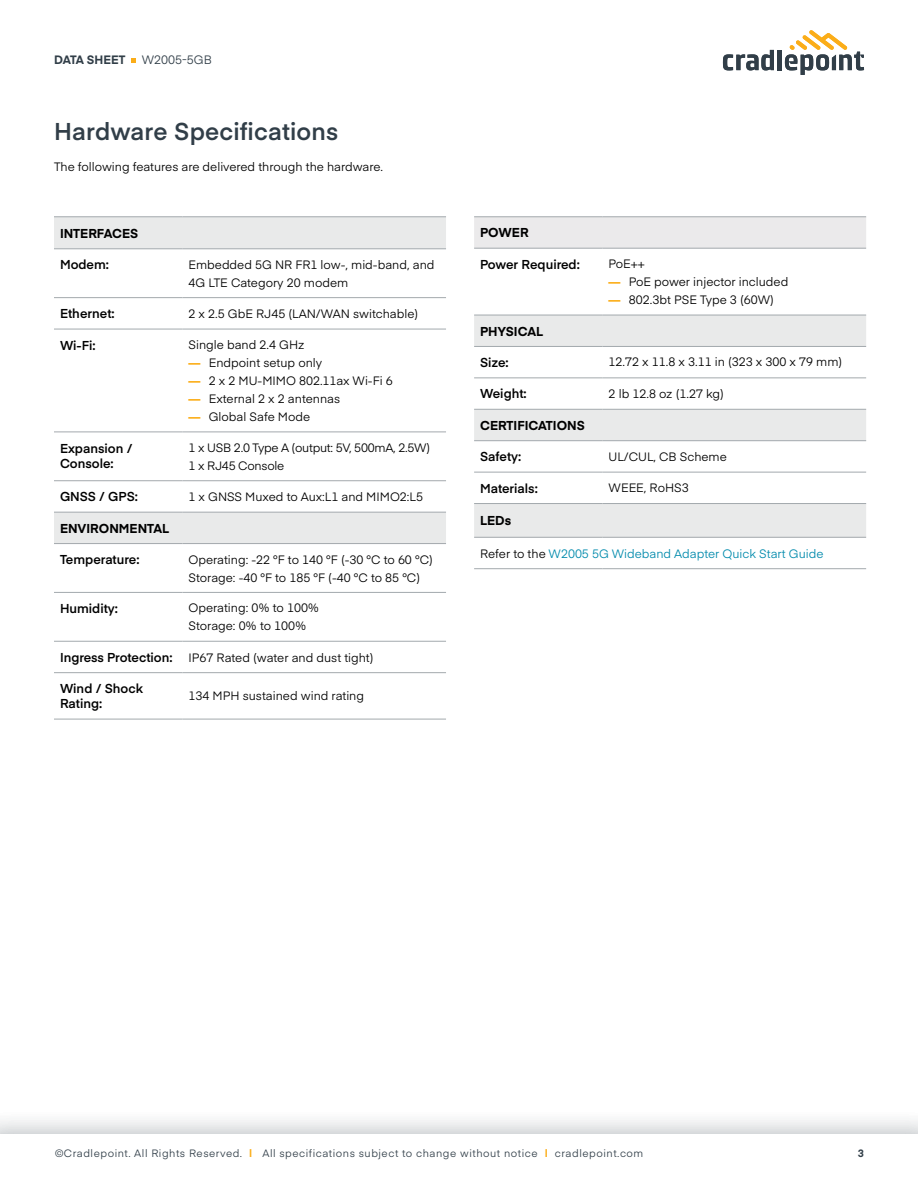
<style>
.page{position:relative;width:918px;height:1188px;background:#fff}
.page>*{position:absolute;margin:0;border:0;box-sizing:border-box;transform-origin:0 0}
.t1{font:600 24px "Eina 01";letter-spacing:.005em;color:#313e48}
.t2{font:600 12.75px/15px "Eina 01";color:#000}
.t3{font:700 12.75px "Eina 01";color:#000}
.t4{font:12px/18px "Eina 01";color:#000}
.t5{font:12px/18px "Eina 01";letter-spacing:-.02em;color:#000}
.t6{font:12px "Eina 01";color:#008aac}
.t7{font:700 12px "Eina 01";color:#313e48}
.t8{font:12px "Eina 01";color:#313e48}
.t9{font:10.5px "Eina 01";letter-spacing:.05em;color:#313e48}
.t10{font:700 10.5px "Eina 01";color:#313e48}
.s1{font-weight:700;color:#fbad18}
.s2{font-weight:600;font-size:12.75px}
.s3{color:#000}
</style>
<div class="page">
<svg style="left:131px;top:58px;width:5px;height:5px"></svg>
<svg style="left:54px;top:217px;width:392px;height:326px"></svg>
<hr style="left:54px;top:248px;width:129px;height:1px;background:#a3a9ad">
<hr style="left:183px;top:248px;width:263px;height:1px;background:#a3a9ad">
<hr style="left:54px;top:297px;width:129px;height:1px;background:#a3a9ad">
<hr style="left:183px;top:297px;width:263px;height:1px;background:#a3a9ad">
<hr style="left:54px;top:329px;width:129px;height:1px;background:#a3a9ad">
<hr style="left:183px;top:329px;width:263px;height:1px;background:#a3a9ad">
<hr style="left:54px;top:432px;width:129px;height:1px;background:#a3a9ad">
<hr style="left:183px;top:432px;width:263px;height:1px;background:#a3a9ad">
<hr style="left:54px;top:480px;width:129px;height:1px;background:#a3a9ad">
<hr style="left:183px;top:480px;width:263px;height:1px;background:#a3a9ad">
<hr style="left:54px;top:512px;width:129px;height:1px;background:#a3a9ad">
<hr style="left:183px;top:512px;width:263px;height:1px;background:#a3a9ad">
<hr style="left:54px;top:543px;width:129px;height:1px;background:#a3a9ad">
<hr style="left:183px;top:543px;width:263px;height:1px;background:#a3a9ad">
<hr style="left:54px;top:592px;width:129px;height:1px;background:#a3a9ad">
<hr style="left:183px;top:592px;width:263px;height:1px;background:#a3a9ad">
<hr style="left:183px;top:641px;width:263px;height:1px;background:#a3a9ad">
<hr style="left:183px;top:672px;width:263px;height:1px;background:#a3a9ad">
<hr style="left:54px;top:719px;width:129px;height:1px;background:#a3a9ad">
<hr style="left:183px;top:719px;width:263px;height:1px;background:#a3a9ad">
<hr style="left:54px;top:641px;width:129px;height:1px;background:#a3a9ad">
<hr style="left:54px;top:672px;width:129px;height:1px;background:#a3a9ad">
<hr style="left:54px;top:216px;width:129px;height:1px;background:#a3a9ad">
<hr style="left:183px;top:216px;width:263px;height:1px;background:#a3a9ad">
<div style="left:0;top:1109px;width:918px;height:79px;background:#313e48;opacity:.22"></div>
<div style="left:0;top:1134px;width:918px;height:54px;background:#fff"></div>
<svg style="left:723px;top:50px;width:51px;height:20px"></svg>
<hr style="left:778px;top:50px;width:4px;height:20px;background:#313e48">
<svg style="left:785px;top:30px;width:79px;height:45px"></svg>
<div style="left:474px;top:217px;width:392px;height:31px;background:#ebeaeb"></div>
<svg style="left:474px;top:316px;width:392px;height:221px"></svg>
<hr style="left:474px;top:440px;width:129px;height:1px;background:#a3a9ad">
<hr style="left:603px;top:440px;width:263px;height:1px;background:#a3a9ad">
<hr style="left:474px;top:472px;width:129px;height:1px;background:#a3a9ad">
<hr style="left:603px;top:472px;width:263px;height:1px;background:#a3a9ad">
<hr style="left:474px;top:503px;width:129px;height:1px;background:#a3a9ad">
<hr style="left:603px;top:503px;width:263px;height:1px;background:#a3a9ad">
<hr style="left:474px;top:216px;width:129px;height:1px;background:#a3a9ad">
<hr style="left:603px;top:216px;width:263px;height:1px;background:#a3a9ad">
<hr style="left:474px;top:248px;width:129px;height:1px;background:#a3a9ad">
<hr style="left:603px;top:248px;width:263px;height:1px;background:#a3a9ad">
<hr style="left:474px;top:315px;width:129px;height:1px;background:#a3a9ad">
<hr style="left:603px;top:315px;width:263px;height:1px;background:#a3a9ad">
<hr style="left:474px;top:346px;width:129px;height:1px;background:#a3a9ad">
<hr style="left:603px;top:346px;width:263px;height:1px;background:#a3a9ad">
<hr style="left:474px;top:377px;width:129px;height:1px;background:#a3a9ad">
<hr style="left:603px;top:377px;width:263px;height:1px;background:#a3a9ad">
<hr style="left:474px;top:409px;width:129px;height:1px;background:#a3a9ad">
<hr style="left:603px;top:409px;width:263px;height:1px;background:#a3a9ad">
<hr style="left:474px;top:537px;width:129px;height:1px;background:#a3a9ad">
<hr style="left:603px;top:537px;width:263px;height:1px;background:#a3a9ad">
<hr style="left:474px;top:568px;width:129px;height:1px;background:#a3a9ad">
<hr style="left:603px;top:568px;width:263px;height:1px;background:#a3a9ad">
<p class="t7" style="left:54px;top:51px;width:73px">DATA SHEET</p>
<p class="t8" style="left:142px;top:51px;width:72px">W2005-5GB</p>
<h1 class="t1" style="left:54px;top:114px;width:286px">Hardware Specifications</h1>
<p class="t4" style="left:54px;top:157px;width:331px">The following features are delivered through the hardware.</p>
<p class="t3" style="left:60px;top:224px;width:80px">INTERFACES</p>
<p class="t2" style="left:60px;top:257px;width:51px">Modem:</p>
<p class="t4" style="left:189px;top:255px;width:248px">Embedded 5G NR FR1 low-, mid-band, and<br>4G LTE Category 20 modem</p>
<p class="t2" style="left:60px;top:305px;width:56px">Ethernet:</p>
<p class="t4" style="left:189px;top:304px;width:231px">2 x 2.5 GbE RJ45 (LAN/WAN switchable)</p>
<p class="t2" style="left:60px;top:337px;width:37px">Wi-Fi:</p>
<p class="t4" style="left:189px;top:335px;width:118px">Single band 2.4 GHz</p>
<p class="t4" style="left:189px;top:353px;width:135px"><span class="s1">—</span> Endpoint setup only</p>
<p class="t4" style="left:189px;top:371px;width:206px"><span class="s1">—</span> 2 x 2 MU-MIMO 802.11ax Wi-Fi 6</p>
<p class="t4" style="left:189px;top:389px;width:153px"><span class="s1">—</span> External 2 x 2 antennas</p>
<p class="t4" style="left:189px;top:407px;width:123px"><span class="s1">—</span> Global Safe Mode</p>
<p class="t2" style="left:60px;top:440px;width:74px">Expansion /<br>Console:</p>
<p class="t5" style="left:189px;top:438px;width:243px">1 x USB 2.0 Type A (output: 5V, 500mA, 2.5W)<br>1 x RJ45 Console</p>
<p class="t2" style="left:60px;top:489px;width:80px">GNSS / GPS:</p>
<p class="t4" style="left:189px;top:487px;width:236px">1 x GNSS Muxed to Aux:L1 and MIMO2:L5</p>
<p class="t3" style="left:60px;top:519px;width:111px">ENVIRONMENTAL</p>
<p class="t2" style="left:60px;top:551px;width:81px">Temperature:</p>
<p class="t4" style="left:189px;top:549px;width:246px">Operating: -22 °F to 140 °F (-30 °C to 60 °C)<br>Storage: -40 °F to 185 °F (-40 °C to 85 °C)</p>
<p class="t2" style="left:60px;top:600px;width:60px">Humidity:</p>
<p class="t4" style="left:189px;top:598px;width:132px">Operating: 0% to 100%<br>Storage: 0% to 100%</p>
<p class="t4" style="left:60px;top:647px;width:315px"><span class="s2">Ingress Protection:</span> IP67 Rated (water and dust tight)</p>
<p class="t2" style="left:60px;top:680px;width:84px">Wind / Shock<br>Rating:</p>
<p class="t4" style="left:189px;top:686px;width:177px">134 MPH sustained wind rating</p>
<p class="t3" style="left:480px;top:223px;width:50px">POWER</p>
<p class="t2" style="left:480px;top:256px;width:101px">Power Required:</p>
<p class="t4" style="left:609px;top:254px;width:38px">PoE++</p>
<p class="t4" style="left:609px;top:272px;width:181px"><span class="s1">—</span> PoE power injector included</p>
<p class="t4" style="left:609px;top:290px;width:167px"><span class="s1">—</span> 802.3bt PSE Type 3 (60W)</p>
<p class="t3" style="left:480px;top:322px;width:64px">PHYSICAL</p>
<p class="t2" style="left:480px;top:354px;width:30px">Size:</p>
<p class="t4" style="left:609px;top:352px;width:235px">12.72 x 11.8 x 3.11 in (323 x 300 x 79 mm)</p>
<p class="t2" style="left:480px;top:386px;width:48px">Weight:</p>
<p class="t4" style="left:609px;top:384px;width:117px">2 lb 12.8 oz (1.27 kg)</p>
<p class="t3" style="left:480px;top:416px;width:106px">CERTIFICATIONS</p>
<p class="t2" style="left:480px;top:448px;width:43px">Safety:</p>
<p class="t4" style="left:609px;top:447px;width:120px">UL/CUL, CB Scheme</p>
<p class="t2" style="left:480px;top:480px;width:59px">Materials:</p>
<p class="t4" style="left:609px;top:478px;width:82px">WEEE, RoHS3</p>
<p class="t3" style="left:480px;top:511px;width:32px">LEDs</p>
<p class="t6" style="left:480px;top:544px;width:345px"><span class="s3">Refer to the</span> W2005 5G Wideband Adapter Quick Start Guide</p>
<p class="t9" style="left:55px;top:1146px;width:590px">©Cradlepoint. All Rights Reserved. <span class="s1">|</span> All specifications subject to change without notice <span class="s1">|</span> cradlepoint.com</p>
<p class="t10" style="left:858px;top:1146px;width:8px">3</p>
</div>
